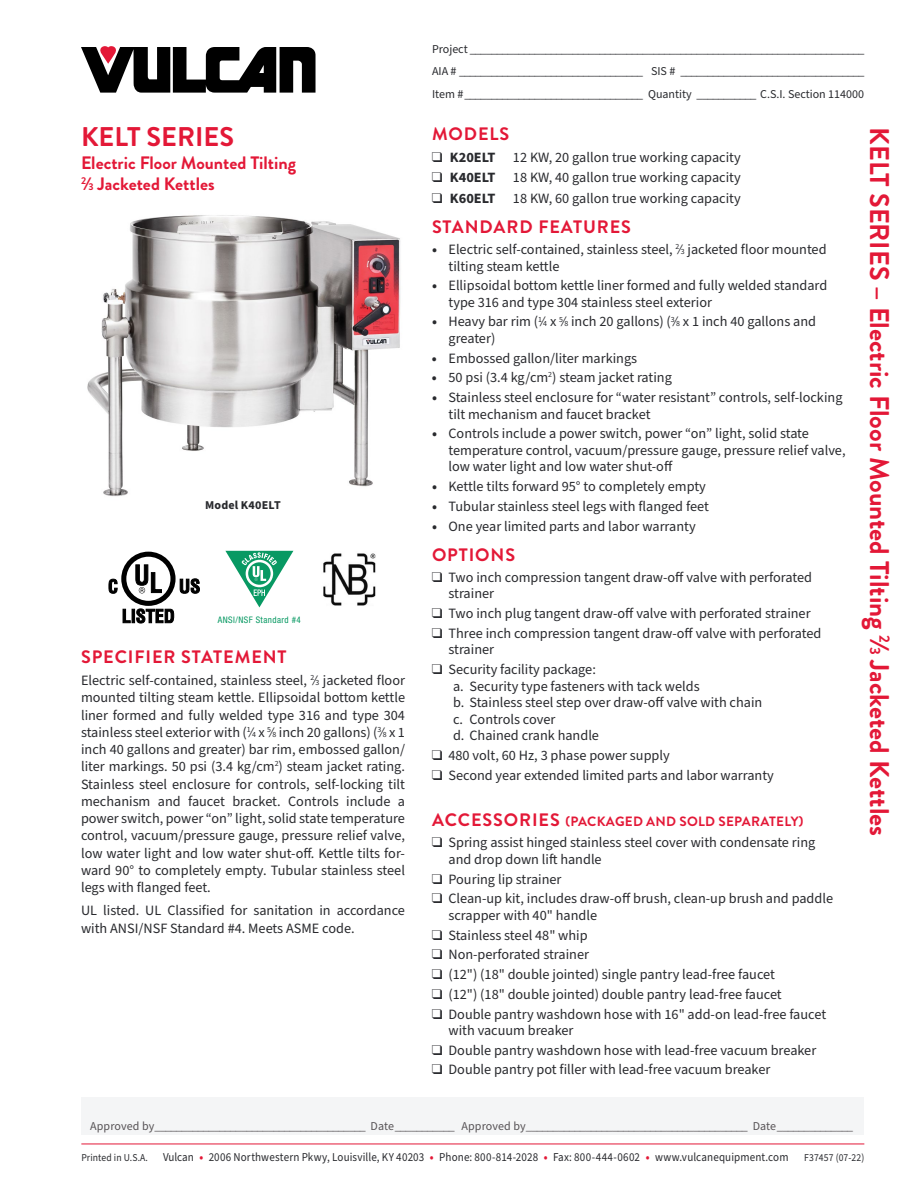
<style>
.page{position:relative;width:918px;height:1188px;background:#fff}
.page>*{position:absolute;margin:0;border:0;box-sizing:border-box;transform-origin:0 0}
.t1{font:700 27px "Brandon Grotesque";color:#e31837}
.t2{font:700 18px/21px "Brandon Grotesque";letter-spacing:.015em;color:#e31837}
.t3{font:700 18px "Brandon Grotesque";letter-spacing:.05em;color:#e31837}
.t4{font:14.25px/16.5px "Source Sans Pro";color:#292a2e}
.t5{font:700 13.5px "Brandon Grotesque";letter-spacing:.02em;color:#e31837}
.t6{font:12px/22.5px "Source Sans Pro";letter-spacing:.005em;color:#292a2e;text-align:justify}
.t7{font:12px "Source Sans Pro";letter-spacing:.005em;color:#575356}
.t8{font:12px "Source Sans Pro";letter-spacing:.005em;color:#292a2e;scale:.92 1}
.t9{font:700 12px "Source Sans Pro";letter-spacing:.015em;color:#292a2e}
.t10{font:10.5px "Source Sans Pro";letter-spacing:.01em;color:#292a2e;scale:.92 1}
.t11{font:condensed 9px "Helvetica Neue LT Std";letter-spacing:.045em;color:#089963}
.s1{font-size:9.9px}
.s2{font-size:7.8px}
.s3{font-weight:700}
.s4{font-size:18px}
.s5{font-size:14.85px}
.s6{font-weight:700;color:#e31837}
</style>
<div class="page">
<svg style="left:81px;top:46px;width:235px;height:47px"></svg>
<div style="left:81px;top:1097px;width:783px;height:38px;background:#f4f5f6"></div>
<hr style="left:81px;top:1144px;width:783px;height:1px;background:#e31837">
<img style="left:87px;top:215px;width:314px;height:281px">
<svg style="left:108px;top:552px;width:92px;height:72px"></svg>
<img style="left:323px;top:553px;width:53px;height:53px">
<svg style="left:225px;top:551px;width:68px;height:56px"></svg>
<h1 class="t1" style="left:81px;top:118px;width:154px">KELT SERIES</h1>
<p class="t2" style="left:81px;top:152px;width:217px">Electric Floor Mounted Tilting<br><sup>2</sup>⁄<span class="s1">3</span> Jacketed Kettles</p>
<p class="t9" style="left:205px;top:497px;width:77px">Model K40ELT</p>
<p class="t11" style="left:218px;top:614px;width:84px">ANSI/NSF Standard #4</p>
<p class="t3" style="left:81px;top:644px;width:207px">SPECIFIER STATEMENT</p>
<p class="t4" style="left:81px;top:672px;width:326px;line-height:17.2px;text-align:justify">Electric self-contained, stainless steel, <sup>2</sup>⁄<span class="s2">3</span> jacketed floor mounted tilting steam kettle. Ellipsoidal bottom kettle liner formed and fully welded type 316 and type 304 stainless steel exterior with (<sup>1</sup>⁄<span class="s2">4</span> x <sup>5</sup>⁄<span class="s2">8</span> inch 20 gallons) (<sup>3</sup>⁄<span class="s2">8</span> x 1 inch 40 gallons and greater) bar rim, embossed gallon/ liter markings. 50 psi (3.4 kg/cm<sup>2</sup>) steam jacket rating.<br>Stainless steel enclosure for controls, self-locking tilt mechanism and faucet bracket. Controls include a power switch, power “on” light, solid state temperature control, vacuum/pressure gauge, pressure relief valve, low water light and low water shut-off. Kettle tilts for&shy;ward 90° to completely empty. Tubular stainless steel legs with flanged feet.</p>
<p class="t4" style="left:81px;top:902px;width:325px;line-height:17.2px">UL listed. UL Classified for sanitation in accordance with ANSI/NSF Standard #4. Meets ASME code.</p>
<p class="t6" style="left:432px;top:38px;width:434px">Project _________________________________________________________________________ AIA # __________________________________ SIS # __________________________________ Item #_________________________________ Quantity ___________ C.S.I. Section 114000</p>
<p class="t2" style="left:432px;top:124px;width:79px">MODELS</p>
<p class="t4" style="left:432px;top:149px;width:310px">❑ <span class="s3">K20ELT</span> 12 KW, 20 gallon true working capacity</p>
<p class="t4" style="left:432px;top:170px;width:310px">❑ <span class="s3">K40ELT</span> 18 KW, 40 gallon true working capacity</p>
<p class="t4" style="left:432px;top:190px;width:310px">❑ <span class="s3">K60ELT</span> 18 KW, 60 gallon true working capacity</p>
<p class="t3" style="left:432px;top:214px;width:200px">STANDARD FEATURES</p>
<p class="t4" style="left:449px;top:241px;width:380px;text-indent:-17px"><span class="s3">•</span> Electric self-contained, stainless steel, <sup>2</sup>⁄<span class="s2">3</span> jacketed floor mounted tilting steam kettle</p>
<p class="t4" style="left:449px;top:278px;width:380px;text-indent:-17px"><span class="s3">•</span> Ellipsoidal bottom kettle liner formed and fully welded standard type 316 and type 304 stainless steel exterior</p>
<p class="t4" style="left:448px;top:314px;width:369px;text-indent:-16px"><span class="s3">•</span> Heavy bar rim (<sup>1</sup>⁄<span class="s2">4</span> x <sup>5</sup>⁄<span class="s2">8</span> inch 20 gallons) (<sup>3</sup>⁄<span class="s2">8</span> x 1 inch 40 gallons and greater)</p>
<p class="t4" style="left:432px;top:350px;width:207px"><span class="s3">•</span> Embossed gallon/liter markings</p>
<p class="t4" style="left:432px;top:370px;width:241px"><span class="s3">•</span> 50 psi (3.4 kg/cm<sup>2</sup>) steam jacket rating</p>
<p class="t4" style="left:449px;top:390px;width:396px;text-indent:-17px"><span class="s3">•</span> Stainless steel enclosure for “water resistant” controls, self-locking tilt mechanism and faucet bracket</p>
<p class="t4" style="left:449px;top:426px;width:399px;text-indent:-17px"><span class="s3">•</span> Controls include a power switch, power “on” light, solid state temperature control, vacuum/pressure gauge, pressure relief valve, low water light and low water shut-off</p>
<p class="t4" style="left:432px;top:479px;width:275px"><span class="s3">•</span> Kettle tilts forward 95° to completely empty</p>
<p class="t4" style="left:432px;top:498px;width:278px"><span class="s3">•</span> Tubular stainless steel legs with flanged feet</p>
<p class="t4" style="left:432px;top:518px;width:265px"><span class="s3">•</span> One year limited parts and labor warranty</p>
<p class="t3" style="left:432px;top:542px;width:85px">OPTIONS</p>
<p class="t4" style="left:449px;top:569px;width:365px;text-indent:-17px">❑ Two inch compression tangent draw-off valve with perforated strainer</p>
<p class="t4" style="left:432px;top:606px;width:380px">❑ Two inch plug tangent draw-off valve with perforated strainer</p>
<p class="t4" style="left:449px;top:625px;width:374px;text-indent:-17px">❑ Three inch compression tangent draw-off valve with perforated strainer</p>
<p class="t4" style="left:453px;top:662px;width:311px;text-indent:-21px">❑ Security facility package:<br>a. Security type fasteners with tack welds<br>b. Stainless steel step over draw-off valve with chain c. Controls cover<br>d. Chained crank handle</p>
<p class="t4" style="left:432px;top:747px;width:239px">❑ 480 volt, 60 Hz, 3 phase power supply</p>
<p class="t4" style="left:432px;top:767px;width:343px">❑ Second year extended limited parts and labor warranty</p>
<p class="t5" style="left:432px;top:812px;width:373px"><span class="s4">ACCESSORIES</span> (PACKAGED AND SOLD SEPARATELY)</p>
<p class="t4" style="left:449px;top:835px;width:368px;text-indent:-17px">❑ Spring assist hinged stainless steel cover with condensate ring and drop down lift handle</p>
<p class="t4" style="left:432px;top:871px;width:131px">❑ Pouring lip strainer</p>
<p class="t4" style="left:449px;top:891px;width:386px;text-indent:-17px">❑ Clean-up kit, includes draw-off brush, clean-up brush and paddle scrapper with 40" handle</p>
<p class="t4" style="left:432px;top:927px;width:157px">❑ Stainless steel 48" whip</p>
<p class="t4" style="left:432px;top:947px;width:159px">❑ Non-perforated strainer</p>
<p class="t4" style="left:432px;top:967px;width:345px">❑ (12") (18" double jointed) single pantry lead-free faucet</p>
<p class="t4" style="left:432px;top:986px;width:351px">❑ (12") (18" double jointed) double pantry lead-free faucet</p>
<p class="t4" style="left:449px;top:1006px;width:379px;text-indent:-17px">❑ Double pantry washdown hose with 16" add-on lead-free faucet with vacuum breaker</p>
<p class="t4" style="left:432px;top:1042px;width:386px">❑ Double pantry washdown hose with lead-free vacuum breaker</p>
<p class="t4" style="left:432px;top:1062px;width:340px">❑ Double pantry pot filler with lead-free vacuum breaker</p>
<h1 class="t1" style="left:898px;top:127px;width:710px;rotate:90deg">KELT SERIES – Electric Floor Mounted Tilting <sup>2</sup>⁄<span class="s5">3</span> Jacketed Kettles</h1>
<p class="t7" style="left:90px;top:1118px;width:764px">Approved by_______________________________________ Date___________ Approved by_________________________________________ Date______________</p>
<p class="t10" style="left:81px;top:1150px;width:74px">Printed in U.S.A.</p>
<p class="t8" style="left:163px;top:1149px;width:681px">Vulcan <span class="s6">•</span> 2006 Northwestern Pkwy, Louisville, KY 40203 <span class="s6">•</span> Phone: 800-814-2028 <span class="s6">•</span> Fax: 800-444-0602 <span class="s6">•</span> www.vulcanequipment.com</p>
<p class="t10" style="left:804px;top:1150px;width:67px">F37457 (07-22)</p>
</div>
